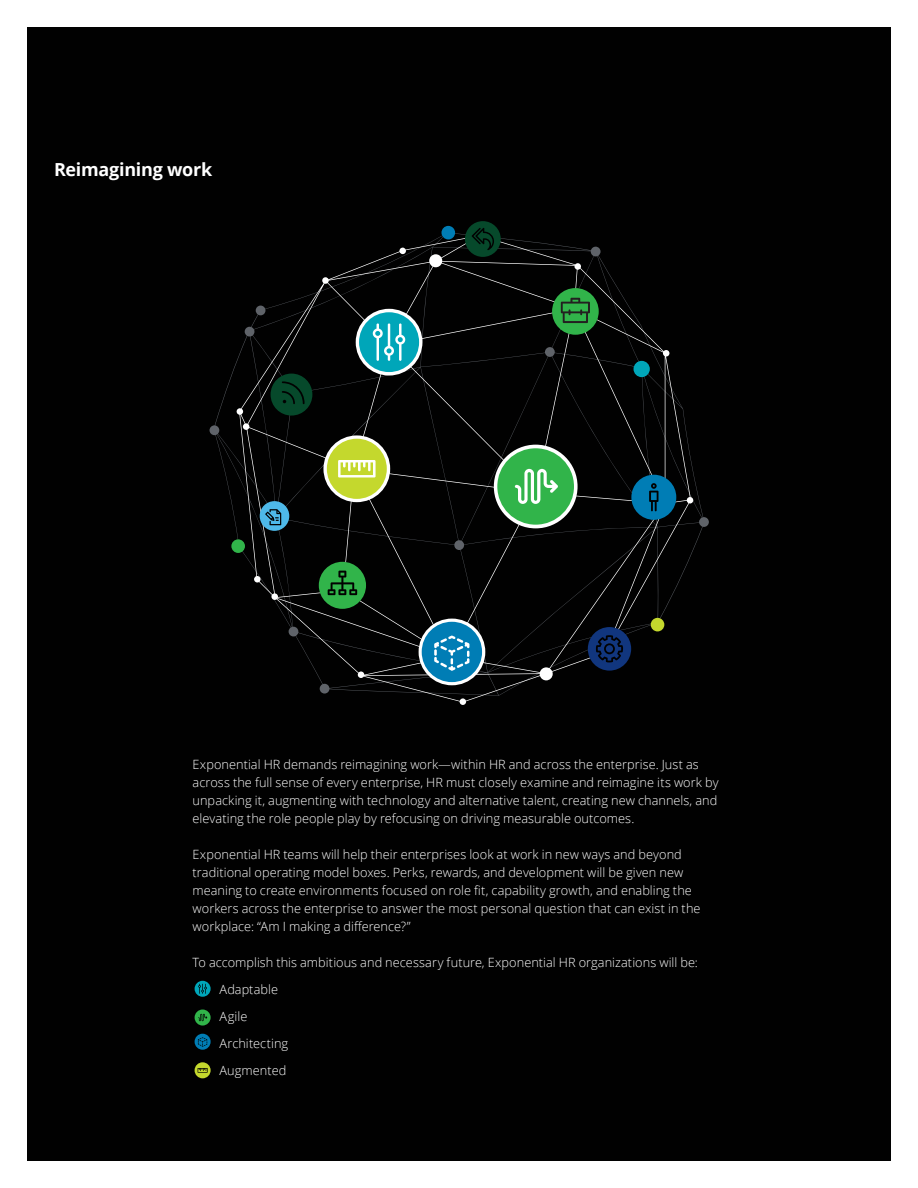
<style>
.page{position:relative;width:918px;height:1188px;background:#fff}
.page>*{position:absolute;margin:0;border:0;box-sizing:border-box;transform-origin:0 0}
.Subhead_A__8_5_12pt{font:700 18px "Open Sans";letter-spacing:-.015em;color:#fff}
.Body_copy__8_5_12pt{font:300 12.75px/18px "Open Sans";letter-spacing:.005em;color:#fff}
.Bulletpoints__8_5_12{font:300 12.75px "Open Sans";letter-spacing:.005em;color:#fff}
</style>
<div class="page">
<div style="left:27px;top:27px;width:864px;height:1134px;background:#010101"></div>
<svg style="left:195px;top:981px;width:16px;height:16px"></svg>
<svg style="left:195px;top:1034px;width:16px;height:16px"></svg>
<svg style="left:195px;top:1010px;width:16px;height:16px"></svg>
<svg style="left:195px;top:1062px;width:16px;height:16px"></svg>
<svg style="left:237px;top:233px;width:456px;height:472px"></svg>
<div style="left:356px;top:309px;width:66px;height:67px;background:#fff;border-radius:50%"></div>
<div style="left:494px;top:445px;width:84px;height:83px;background:#fff;border-radius:50%"></div>
<svg style="left:359px;top:312px;width:60px;height:60px"></svg>
<svg style="left:419px;top:619px;width:66px;height:66px"></svg>
<svg style="left:497px;top:448px;width:77px;height:77px"></svg>
<svg style="left:422px;top:622px;width:60px;height:60px;background:#2f88b0"></svg>
<svg style="left:323px;top:435px;width:67px;height:67px"></svg>
<svg style="left:327px;top:439px;width:60px;height:60px;background:#bcc954"></svg>
<div style="left:634px;top:361px;width:16px;height:16px;background:#00a6b9;border-radius:50%"></div>
<div style="left:651px;top:618px;width:13px;height:13px;background:#c4d82d;border-radius:50%"></div>
<div style="left:442px;top:226px;width:13px;height:13px;background:#007db5;border-radius:50%"></div>
<div style="left:231px;top:539px;width:14px;height:14px;background:#31b44a;border-radius:50%"></div>
<svg style="left:552px;top:288px;width:47px;height:47px"></svg>
<svg style="left:319px;top:562px;width:47px;height:47px"></svg>
<svg style="left:631px;top:475px;width:45px;height:45px"></svg>
<svg style="left:465px;top:221px;width:36px;height:36px"></svg>
<svg style="left:588px;top:627px;width:43px;height:44px"></svg>
<svg style="left:271px;top:374px;width:41px;height:42px"></svg>
<svg style="left:260px;top:501px;width:29px;height:30px"></svg>
<p class="Subhead_A__8_5_12pt" style="left:54px;top:157px;width:160px">Reimagining work</p>
<p class="Body_copy__8_5_12pt" style="left:193px;top:755px;width:528px">Exponential HR demands reimagining work—within HR and across the enterprise. Just as across the full sense of every enterprise, HR must closely examine and reimagine its work by unpacking it, augmenting with technology and alternative talent, creating new channels, and elevating the role people play by refocusing on driving measurable outcomes.</p>
<p class="Body_copy__8_5_12pt" style="left:193px;top:845px;width:509px">Exponential HR teams will help their enterprises look at work in new ways and beyond traditional operating model boxes. Perks, rewards, and development will be given new meaning to create environments focused on role fit, capability growth, and enabling the workers across the enterprise to answer the most personal question that can exist in the workplace: “Am I making a difference?”</p>
<p class="Body_copy__8_5_12pt" style="left:193px;top:953px;width:507px">To accomplish this ambitious and necessary future, Exponential HR organizations will be:</p>
<p class="Bulletpoints__8_5_12" style="left:220px;top:980px;width:60px">Adaptable</p>
<p class="Bulletpoints__8_5_12" style="left:220px;top:1007px;width:29px">Agile</p>
<p class="Bulletpoints__8_5_12" style="left:220px;top:1034px;width:70px">Architecting</p>
<p class="Bulletpoints__8_5_12" style="left:220px;top:1061px;width:68px">Augmented</p>
</div>
